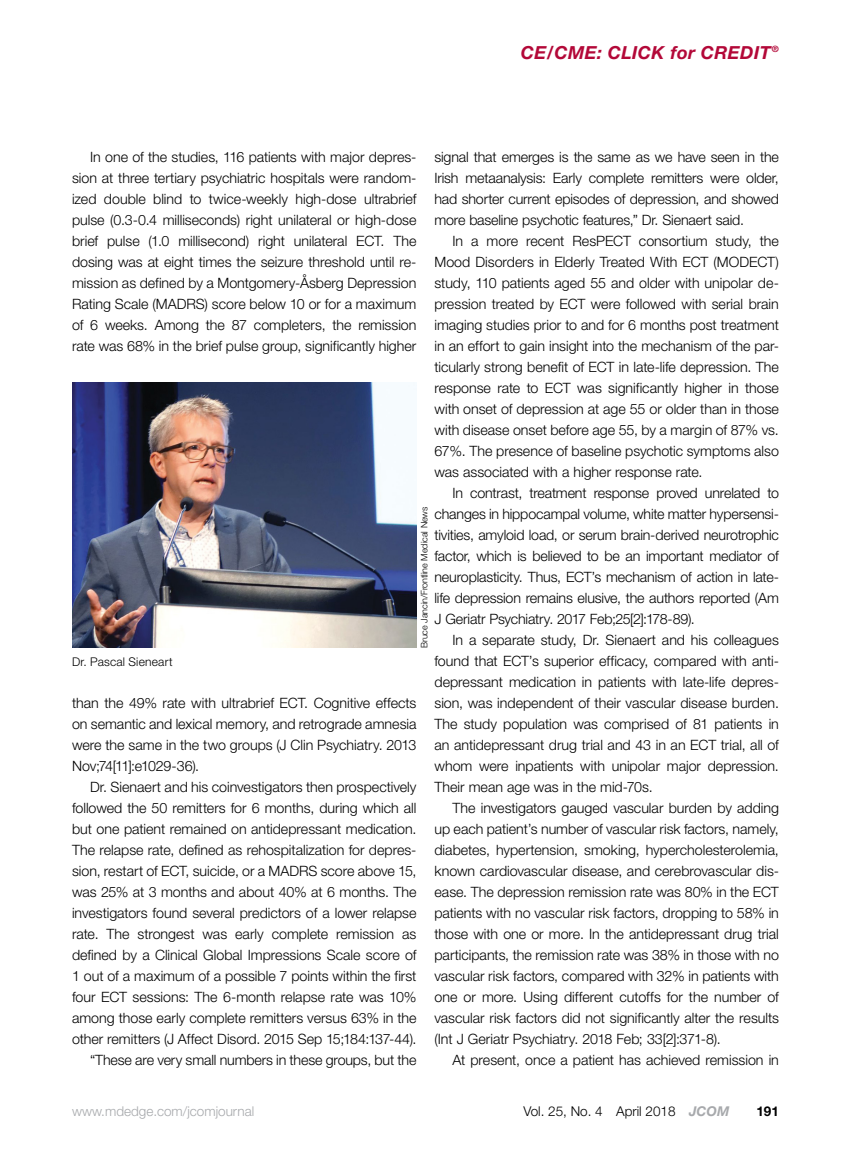
<style>
.page{position:relative;width:851px;height:1161px;background:#fff}
.page>*{position:absolute;margin:0;border:0;box-sizing:border-box;transform-origin:0 0}
.t1{font:italic 700 18px "Helvetica Neue LT Std";letter-spacing:.02em;color:#b30838}
.t2{font:300 14.25px/21px "Helvetica Neue LT Std";letter-spacing:-.005em;color:#000;text-align:justify}
.t3{font:300 13.5px "Helvetica Neue LT Std";color:#a7a9ac}
.t4{font:300 13.5px "Helvetica Neue LT Std";color:#000}
.t5{font:700 13.5px "Helvetica Neue LT Std";color:#000}
.t6{font:300 12px "Helvetica Neue LT Std";letter-spacing:.015em;color:#000}
.t7{font:300 9px "Helvetica Neue LT Std";letter-spacing:-.01em;color:#000}
.s1{font-weight:700;font-style:italic;color:#a7a9ac}
</style>
<div class="page">
<img style="left:72px;top:382px;width:344px;height:266px">
<p class="t1" style="left:521px;top:41px;width:259px">CE/CME: CLICK for CREDIT <sup>®</sup></p>
<p class="t2" style="left:72px;top:146px;width:346px;text-indent:18px">In one of the studies, 116 patients with major depres&shy;sion at three tertiary psychiatric hospitals were random&shy;ized double blind to twice-weekly high-dose ultrabrief pulse (0.3-0.4 milliseconds) right unilateral or high-dose brief pulse (1.0 millisecond) right unilateral ECT. The dosing was at eight times the seizure threshold until re&shy;mission as defined by a Montgomery-Åsberg Depression Rating Scale (MADRS) score below 10 or for a maximum of 6 weeks. Among the 87 completers, the remission rate was 68% in the brief pulse group, significantly higher</p>
<p class="t2" style="left:434px;top:146px;width:346px">signal that emerges is the same as we have seen in the Irish metaanalysis: Early complete remitters were older, had shorter current episodes of depression, and showed more baseline psychotic features,” Dr. Sienaert said.</p>
<p class="t2" style="left:434px;top:230px;width:346px;text-indent:18px">In a more recent ResPECT consortium study, the Mood Disorders in Elderly Treated With ECT (MODECT) study, 110 patients aged 55 and older with unipolar de&shy;pression treated by ECT were followed with serial brain imaging studies prior to and for 6 months post treatment in an effort to gain insight into the mechanism of the par&shy;ticularly strong benefit of ECT in late-life depression. The response rate to ECT was significantly higher in those with onset of depression at age 55 or older than in those with disease onset before age 55, by a margin of 87% vs.<br>67%. The presence of baseline psychotic symptoms also was associated with a higher response rate.</p>
<p class="t2" style="left:434px;top:482px;width:346px;text-indent:18px">In contrast, treatment response proved unrelated to changes in hippocampal volume, white matter hypersensi&shy;tivities, amyloid load, or serum brain-derived neurotrophic factor, which is believed to be an important mediator of neuroplasticity. Thus, ECT’s mechanism of action in late&shy;life depression remains elusive, the authors reported (Am J Geriatr Psychiatry. 2017 Feb;25[2]:178-89).</p>
<p class="t2" style="left:434px;top:629px;width:346px;text-indent:18px">In a separate study, Dr. Sienaert and his colleagues found that ECT’s superior efficacy, compared with anti&shy;depressant medication in patients with late-life depres&shy;sion, was independent of their vascular disease burden.<br>The study population was comprised of 81 patients in an antidepressant drug trial and 43 in an ECT trial, all of whom were inpatients with unipolar major depression.<br>Their mean age was in the mid-70s.</p>
<p class="t2" style="left:434px;top:797px;width:346px;text-indent:18px">The investigators gauged vascular burden by adding up each patient’s number of vascular risk factors, namely, diabetes, hypertension, smoking, hypercholesterolemia, known cardiovascular disease, and cerebrovascular dis&shy;ease. The depression remission rate was 80% in the ECT patients with no vascular risk factors, dropping to 58% in those with one or more. In the antidepressant drug trial participants, the remission rate was 38% in those with no vascular risk factors, compared with 32% in patients with one or more. Using different cutoffs for the number of vascular risk factors did not significantly alter the results (Int J Geriatr Psychiatry. 2018 Feb; 33[2]:371-8).</p>
<p class="t2" style="left:452px;top:1049px;width:328px">At present, once a patient has achieved remission in</p>
<p class="t7" style="left:418px;top:648px;width:143px;rotate:-90deg">Bruce Jancin/Frontline Medical News</p>
<p class="t6" style="left:72px;top:654px;width:102px">Dr. Pascal Sieneart</p>
<p class="t2" style="left:72px;top:692px;width:346px">than the 49% rate with ultrabrief ECT. Cognitive effects on semantic and lexical memory, and retrograde amnesia were the same in the two groups (J Clin Psychiatry. 2013<br>Nov;74[11]:e1029-36).</p>
<p class="t2" style="left:72px;top:776px;width:346px;text-align:right">Dr. Sienaert and his coinvestigators then prospectively followed the 50 remitters for 6 months, during which all but one patient remained on antidepressant medication.<br>The relapse rate, defined as rehospitalization for depres&shy;sion, restart of ECT, suicide, or a MADRS score above 15, was 25% at 3 months and about 40% at 6 months. The investigators found several predictors of a lower relapse rate. The strongest was early complete remission as defined by a Clinical Global Impressions Scale score of 1 out of a maximum of a possible 7 points within the first four ECT sessions: The 6-month relapse rate was 10% among those early complete remitters versus 63% in the other remitters (J Affect Disord. 2015 Sep 15;184:137-44). “These are very small numbers in these groups, but the</p>
<p class="t3" style="left:72px;top:1103px;width:184px">www.mdedge.com/jcomjournal</p>
<p class="t4" style="left:523px;top:1103px;width:207px">Vol. 25, No. 4 April 2018 <span class="s1">JCOM</span></p>
<p class="t5" style="left:756px;top:1103px;width:24px">191</p>
</div>
